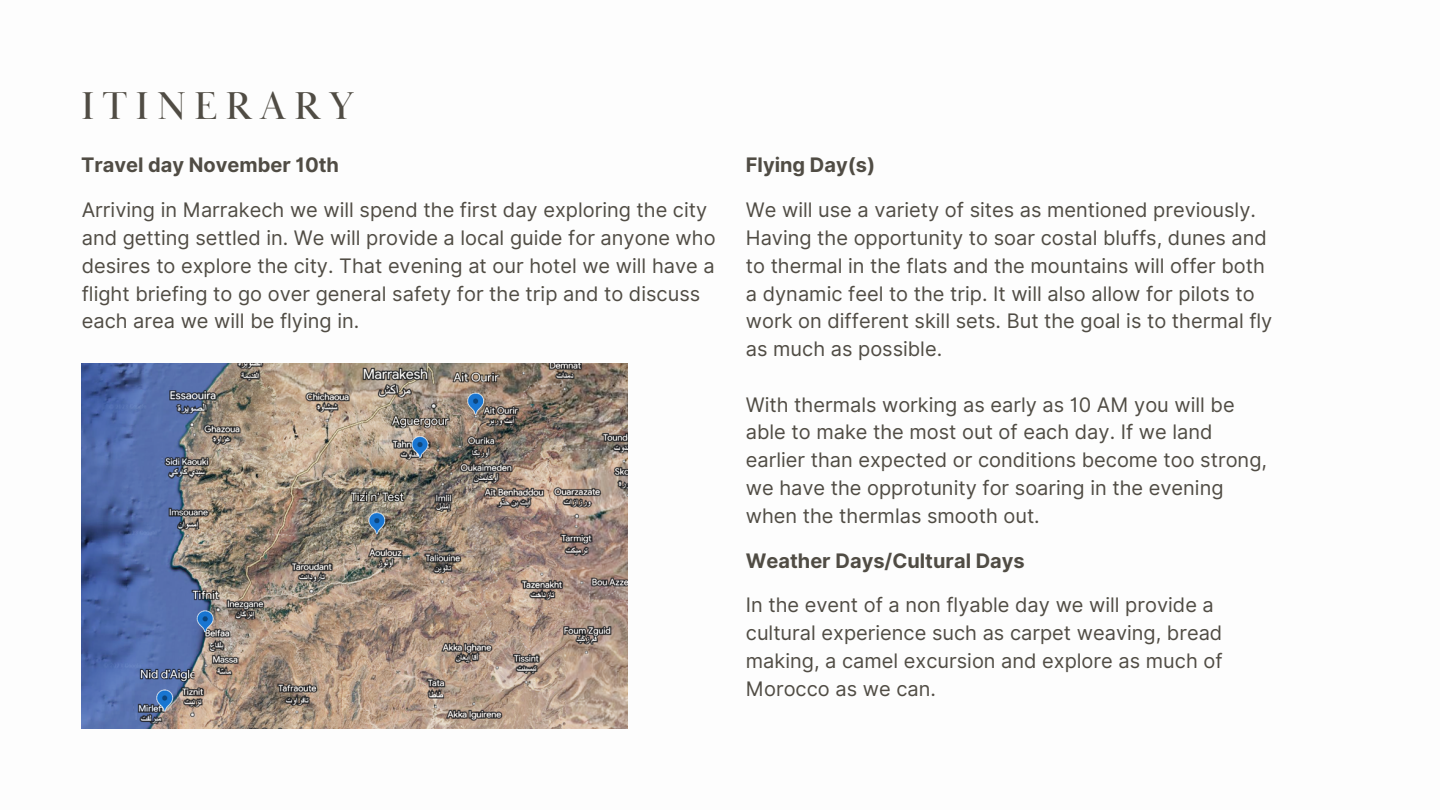
<style>
.page{position:relative;width:1440px;height:810px;background:#fff}
.page>*{position:absolute;margin:0;border:0;box-sizing:border-box;transform-origin:0 0}
.t1{font:40px "Baskerville Display PT";letter-spacing:.2em;color:#504c44}
.t2{font:20px/27.8px "Inter";color:#504c44}
.t3{font:700 20px "Inter";color:#504c44}
</style>
<div class="page">
<img style="left:82px;top:364px;width:546px;height:365px">
<p class="t1" style="left:81px;top:82px;width:275px">ITINERARY</p>
<p class="t3" style="left:81px;top:153px;width:260px">Travel day November 10th</p>
<p class="t2" style="left:82px;top:196px;width:635px">Arriving in Marrakech we will spend the first day exploring the city and getting settled in. We will provide a local guide for anyone who desires to explore the city. That evening at our hotel we will have a flight briefing to go over general safety for the trip and to discuss each area we will be flying in.</p>
<p class="t3" style="left:746px;top:153px;width:131px">Flying Day(s)</p>
<p class="t2" style="left:746px;top:196px;width:528px">We will use a variety of sites as mentioned previously.<br>Having the opportunity to soar costal bluffs, dunes and to thermal in the flats and the mountains will offer both a dynamic feel to the trip. It will also allow for pilots to work on different skill sets. But the goal is to thermal fly as much as possible.</p>
<p class="t2" style="left:746px;top:390px;width:523px">With thermals working as early as 10 AM you will be able to make the most out of each day. If we land earlier than expected or conditions become too strong, we have the opprotunity for soaring in the evening when the thermlas smooth out.</p>
<p class="t3" style="left:746px;top:549px;width:280px">Weather Days/Cultural Days</p>
<p class="t2" style="left:746px;top:591px;width:478px">In the event of a non flyable day we will provide a cultural experience such as carpet weaving, bread making, a camel excursion and explore as much of Morocco as we can.</p>
</div>
